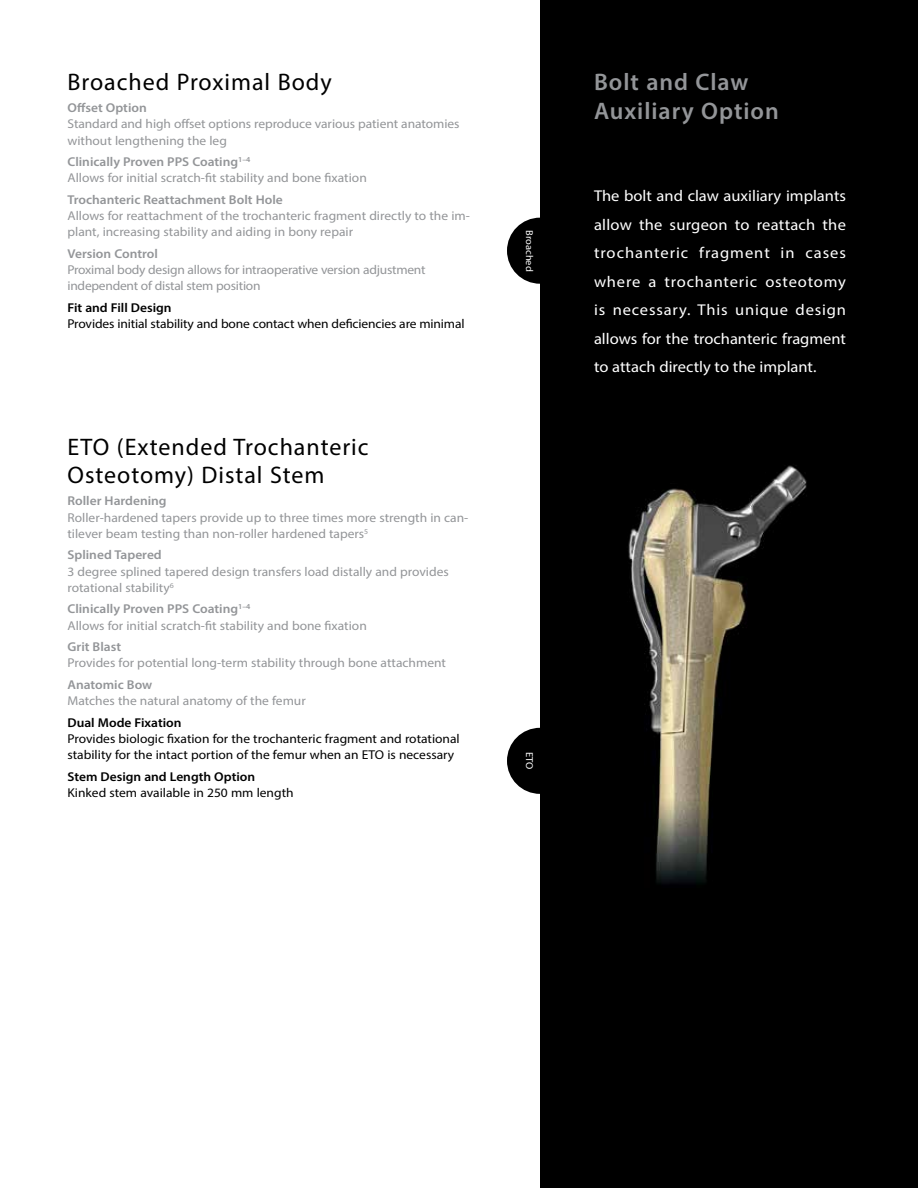
<style>
.page{position:relative;width:918px;height:1188px;background:#fff}
.page>*{position:absolute;margin:0;border:0;box-sizing:border-box;transform-origin:0 0}
.t1{font:24px/28.8px "Myriad Pro";letter-spacing:.04em;color:#000}
.t2{font:600 24px/28.8px "Myriad Pro";letter-spacing:.04em;color:#939598}
.t3{font:15.6px/28.5px "Myriad Pro";color:#fff;text-align:justify;scale:1.05 1}
.t4{font:12.9px/16.2px "Myriad Pro";color:#939598;scale:1.05 1}
.t5{font:12.9px/16.2px "Myriad Pro";color:#000;scale:1.05 1}
.t6{font:600 12.9px "Myriad Pro";color:#939598;scale:1.05 1}
.t7{font:12.9px/16.2px "Myriad Pro";letter-spacing:-.02em;color:#939598;scale:1.05 1}
.t8{font:600 12.9px "Myriad Pro";color:#000;scale:1.05 1}
.t9{font:10.05px "Myriad Pro";color:#fff;scale:1.05 1}
.s1{font-weight:600}
</style>
<div class="page">
<div style="left:540px;top:0;width:378px;height:1188px;background:#000"></div>
<div style="left:507px;top:218px;width:66px;height:66px;background:#000;border-radius:50%"></div>
<div style="left:507px;top:728px;width:66px;height:66px;background:#000;border-radius:50%"></div>
<img style="left:628px;top:465px;width:179px;height:419px">
<h1 class="t1" style="left:68px;top:67px;width:266px">Broached Proximal Body</h1>
<p class="t6" style="left:68px;top:100px;width:77px">Offset Option</p>
<p class="t4" style="left:68px;top:116px;width:375px">Standard and high offset options reproduce various patient anatomies without lengthening the leg</p>
<p class="t4" style="left:68px;top:154px;width:287px"><span class="s1">Clinically Proven PPS Coating</span><sup>1–4<br></sup>Allows for initial scratch-fit stability and bone fixation</p>
<p class="t6" style="left:68px;top:191px;width:207px">Trochanteric Reattachment Bolt Hole</p>
<p class="t4" style="left:68px;top:208px;width:385px">Allows for reattachment of the trochanteric fragment directly to the im&shy;plant, increasing stability and aiding in bony repair</p>
<p class="t6" style="left:68px;top:245px;width:88px">Version Control</p>
<p class="t7" style="left:68px;top:262px;width:342px">Proximal body design allows for intraoperative version adjustment independent of distal stem position</p>
<p class="t8" style="left:68px;top:299px;width:101px">Fit and Fill Design</p>
<p class="t5" style="left:68px;top:316px;width:380px">Provides initial stability and bone contact when deficiencies are minimal</p>
<h1 class="t1" style="left:68px;top:432px;width:303px">ETO (Extended Trochanteric<br>Osteotomy) Distal Stem</h1>
<p class="t6" style="left:68px;top:493px;width:96px">Roller Hardening</p>
<p class="t4" style="left:68px;top:509px;width:383px">Roller-hardened tapers provide up to three times more strength in can&shy;tilever beam testing than non-roller hardened tapers<sup>5</sup></p>
<p class="t6" style="left:68px;top:547px;width:91px">Splined Tapered</p>
<p class="t4" style="left:68px;top:563px;width:365px">3 degree splined tapered design transfers load distally and provides rotational stability<sup>6</sup></p>
<p class="t4" style="left:68px;top:601px;width:287px"><span class="s1">Clinically Proven PPS Coating</span><sup>1–4<br></sup>Allows for initial scratch-fit stability and bone fixation</p>
<p class="t6" style="left:68px;top:639px;width:53px">Grit Blast</p>
<p class="t4" style="left:68px;top:655px;width:362px">Provides for potential long-term stability through bone attachment</p>
<p class="t6" style="left:68px;top:677px;width:82px">Anatomic Bow</p>
<p class="t4" style="left:68px;top:693px;width:228px">Matches the natural anatomy of the femur</p>
<p class="t8" style="left:68px;top:714px;width:110px">Dual Mode Fixation</p>
<p class="t5" style="left:68px;top:730px;width:375px">Provides biologic fixation for the trochanteric fragment and rotational stability for the intact portion of the femur when an ETO is necessary</p>
<p class="t8" style="left:68px;top:768px;width:180px">Stem Design and Length Option</p>
<p class="t5" style="left:68px;top:784px;width:217px">Kinked stem available in 250 mm length</p>
<p class="t9" style="left:536px;top:230px;width:41px;rotate:90deg">Broached</p>
<p class="t9" style="left:536px;top:752px;width:18px;rotate:90deg">ETO</p>
<h1 class="t2" style="left:594px;top:67px;width:186px">Bolt and Claw<br>Auxiliary Option</h1>
<p class="t3" style="left:594px;top:182px;width:242px">The bolt and claw auxiliary implants allow the surgeon to reattach the trochanteric fragment in cases where a trochanteric osteotomy is necessary. This unique design allows for the trochanteric fragment to attach directly to the implant.</p>
</div>
